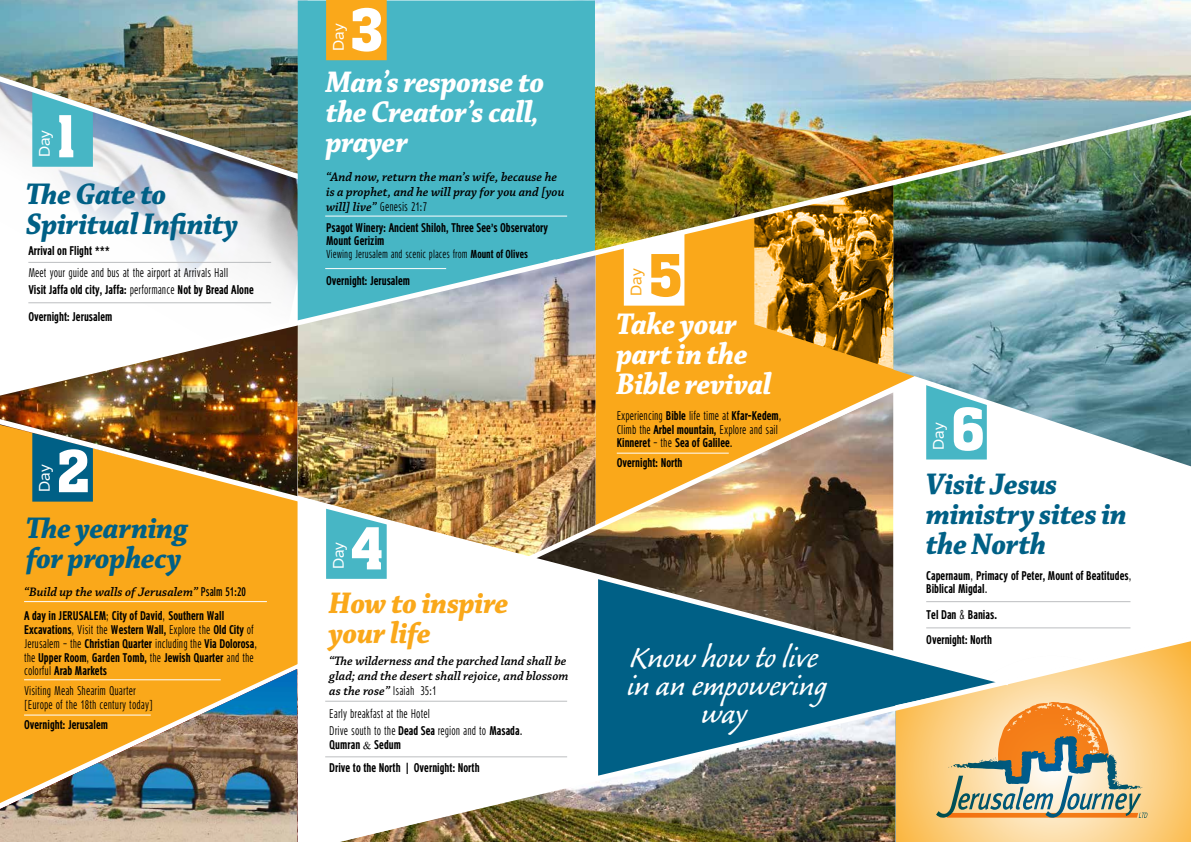
<style>
.page{position:relative;width:1191px;height:842px;background:#fff}
.page>*{position:absolute;margin:0;border:0;box-sizing:border-box;transform-origin:0 0}
.t1{font:500 63.2px "Aachen Std";color:#fff}
.t2{font:500 63.2px "Aachen Std";color:#faa81a}
.t3{font:38.4px/27.9px "Caliban Std";color:#fff;text-align:center}
.t4{font:31.9px/30px "Chaparral Pro Bold It Disp";color:#006086;scale:.96 1}
.t5{font:31.9px/30px "Chaparral Pro Bold It Disp";color:#fff;scale:.96 1}
.t6{font:31.9px/30px "Chaparral Pro Bold It Disp";color:#faa81a;scale:.96 1}
.t7{font:15.5px "Albany Std";color:#fff}
.t8{font:15.5px "Albany Std";color:#faa81a}
.t9{font:italic 600 13px/14.9px "Chaparral Pro";color:#000}
.t10{font:700 12px/13.8px "Fb Tamlil Condensed Eng";color:#000}
.t11{font:12px/13.8px "Fb Tamlil Condensed Eng";color:#000}
.t12{font:11px "Fb Tamlil Condensed Eng";color:#000}
.s1{font-weight:700}
.s2{font-family:"Fb Tamlil Condensed Eng";font-weight:500;font-style:normal;font-size:12px}
.s3{font-weight:400}
.s4{font-family:"Chaparral Pro";font-weight:600;font-style:italic;font-size:13px}
.s5{font-family:"Fb Tamlil Condensed Eng";font-weight:400;font-style:normal;font-size:12px}
</style>
<div class="page">
<img style="left:0;top:0;width:308px;height:28px">
<div style="left:298px;top:1px;width:297px;height:39px;background:#47b6c5"></div>
<div style="left:326px;top:0;width:61px;height:60px;background:#faa81a"></div>
<svg style="left:0;top:28px;width:561px;height:12px;background:#83afa3"></svg>
<img style="left:0;top:410px;width:894px;height:259px">
<img style="left:0;top:40px;width:1191px;height:370px">
<hr style="left:24px;top:601px;width:243px;height:1px;background:#fff">
<hr style="left:28px;top:262px;width:243px;height:1px;background:#bcbec0">
<hr style="left:28px;top:302px;width:243px;height:1px;background:#bcbec0">
<div style="left:298px;top:138px;width:297px;height:125px;background:#47b6c5"></div>
<hr style="left:325px;top:216px;width:242px;height:1px;background:#fff">
<hr style="left:325px;top:268px;width:121px;height:1px;background:#fff">
<hr style="left:617px;top:453px;width:112px;height:1px;background:#fff">
<svg style="left:907px;top:372px;width:284px;height:95px"></svg>
<img style="left:226px;top:583px;width:965px;height:259px">
<hr style="left:926px;top:601px;width:204px;height:1px;background:#bcbec0">
<hr style="left:926px;top:627px;width:204px;height:1px;background:#bcbec0">
<img style="left:0;top:669px;width:297px;height:173px">
<svg style="left:888px;top:652px;width:274px;height:190px;background:#d8bf8f"></svg>
<h1 class="t1" style="left:57px;top:102px;width:20px">1</h1>
<p class="t7" style="left:35px;top:157px;width:29px;rotate:-90deg">Day</p>
<h3 class="t4" style="left:27px;top:180px;width:222px">The Gate to<br>Spiritual Infinity</h3>
<p class="t10" style="left:28px;top:245px;width:83px">Arrival on Flight ***</p>
<p class="t11" style="left:28px;top:265px;width:227px;line-height:17.4px">Meet your guide and bus at the airport at Arrivals Hall<br><span class="s1">Visit Jaffa old city, Jaffa:</span> performance <span class="s1">Not by Bread Alone</span></p>
<p class="t10" style="left:28px;top:311px;width:85px">Overnight: Jerusalem</p>
<h1 class="t1" style="left:57px;top:437px;width:34px">2</h1>
<p class="t7" style="left:35px;top:492px;width:29px;rotate:-90deg">Day</p>
<h3 class="t4" style="left:27px;top:514px;width:170px">The yearning for prophecy</h3>
<p class="t9" style="left:24px;top:585px;width:223px">“Build up the walls ofJerusalem” <span class="s2">Psalm 51:20</span></p>
<p class="t10" style="left:24px;top:610px;width:235px">A day in JERUSALEM<span class="s3">;</span> City of David<span class="s3">,</span> Southern Wall Excavations<span class="s3">, Visit the</span> Western Wall, <span class="s3">Explore the</span> Old City <span class="s3">of Jerusalem - the</span> Christian Quarter <span class="s3">including the</span> Via Dolorosa<span class="s3">, the</span> Upper Room<span class="s3">,</span> Garden Tomb, <span class="s3">the</span> Jewish Quarter <span class="s3">and the colorful</span> Arab Markets</p>
<p class="t11" style="left:24px;top:685px;width:130px">Visiting Meah Shearim Quarter [Europe of the 18th century today[</p>
<p class="t10" style="left:24px;top:719px;width:85px">Overnight: Jerusalem</p>
<h1 class="t1" style="left:351px;top:-4px;width:34px">3</h1>
<p class="t7" style="left:329px;top:51px;width:29px;rotate:-90deg">Day</p>
<h3 class="t5" style="left:326px;top:68px;width:229px">Mans’ response to the Creator s’ call, prayer</h3>
<p class="t9" style="left:326px;top:170px;width:240px">“And now, return the man s’ wife, because he is a prophet, and he will pray for you and [you</p>
<p class="t10" style="left:326px;top:197px;width:223px;line-height:20.9px"><span class="s4">will] live”</span> <span class="s3">Genesis 21:7<br></span>Psagot Winery: Ancient Shiloh, Three See s’ Observatory</p>
<p class="t10" style="left:326px;top:236px;width:60px">Mount Gerizim</p>
<p class="t12" style="left:326px;top:249px;width:203px">Viewing Jerusalem and scenic places from <span class="s1">Mount of Olives</span></p>
<p class="t10" style="left:326px;top:275px;width:85px">Overnight: Jerusalem</p>
<h1 class="t1" style="left:351px;top:514px;width:35px">4</h1>
<p class="t7" style="left:329px;top:569px;width:29px;rotate:-90deg">Day</p>
<h3 class="t6" style="left:329px;top:589px;width:188px">How to inspire your life</h3>
<p class="t9" style="left:329px;top:653px;width:241px">“The wilderness and the parched land shall be glad; and the desert shall rejoice, and blossom</p>
<p class="t11" style="left:420px;top:685px;width:18px">35:1</p>
<p class="t9" style="left:329px;top:683px;width:87px">as the rose” <span class="s5">Isaiah</span></p>
<p class="t11" style="left:329px;top:707px;width:195px;line-height:16.8px">Early breakfast at the Hotel<br>Drive south to the <span class="s1">Dead Sea</span> region and to <span class="s1">Masada</span>.</p>
<p class="t10" style="left:329px;top:735px;width:152px;line-height:22.8px">Qumran &amp; Sedum<br>Drive to the North | Overnight: North</p>
<h1 class="t2" style="left:648px;top:241px;width:36px">5</h1>
<p class="t8" style="left:627px;top:296px;width:29px;rotate:-90deg">Day</p>
<h3 class="t5" style="left:617px;top:310px;width:162px">Take your part in the<br>Bible revival</h3>
<p class="t11" style="left:617px;top:410px;width:166px">Experiencing <span class="s1">Bible</span> life time at <span class="s1">Kfar-Kedem</span>,<br>Climb the <span class="s1">Arbel mountain,</span> Explore and sail<br><span class="s1">Kinneret</span> - the <span class="s1">Sea of Galilee</span>.</p>
<p class="t10" style="left:617px;top:457px;width:67px">Overnight: North</p>
<h2 class="t3" style="left:627px;top:645px;width:201px">Know how to live<br>anin empowering way</h2>
<h1 class="t1" style="left:950px;top:395px;width:36px">6</h1>
<p class="t7" style="left:929px;top:450px;width:29px;rotate:-90deg">Day</p>
<h3 class="t4" style="left:926px;top:471px;width:210px">Visit Jesus ministry sites in the North</h3>
<p class="t10" style="left:926px;top:570px;width:207px">Capernaum<span class="s3">,</span> Primacy of Peter, Mount of Beatitudes<span class="s3">,<br></span>Biblical Migdal<span class="s3">.</span></p>
<p class="t10" style="left:926px;top:603px;width:72px;line-height:25.1px">Tel Dan <span class="s3">&amp;</span> Banias.<br>Overnight: North</p>
</div>
